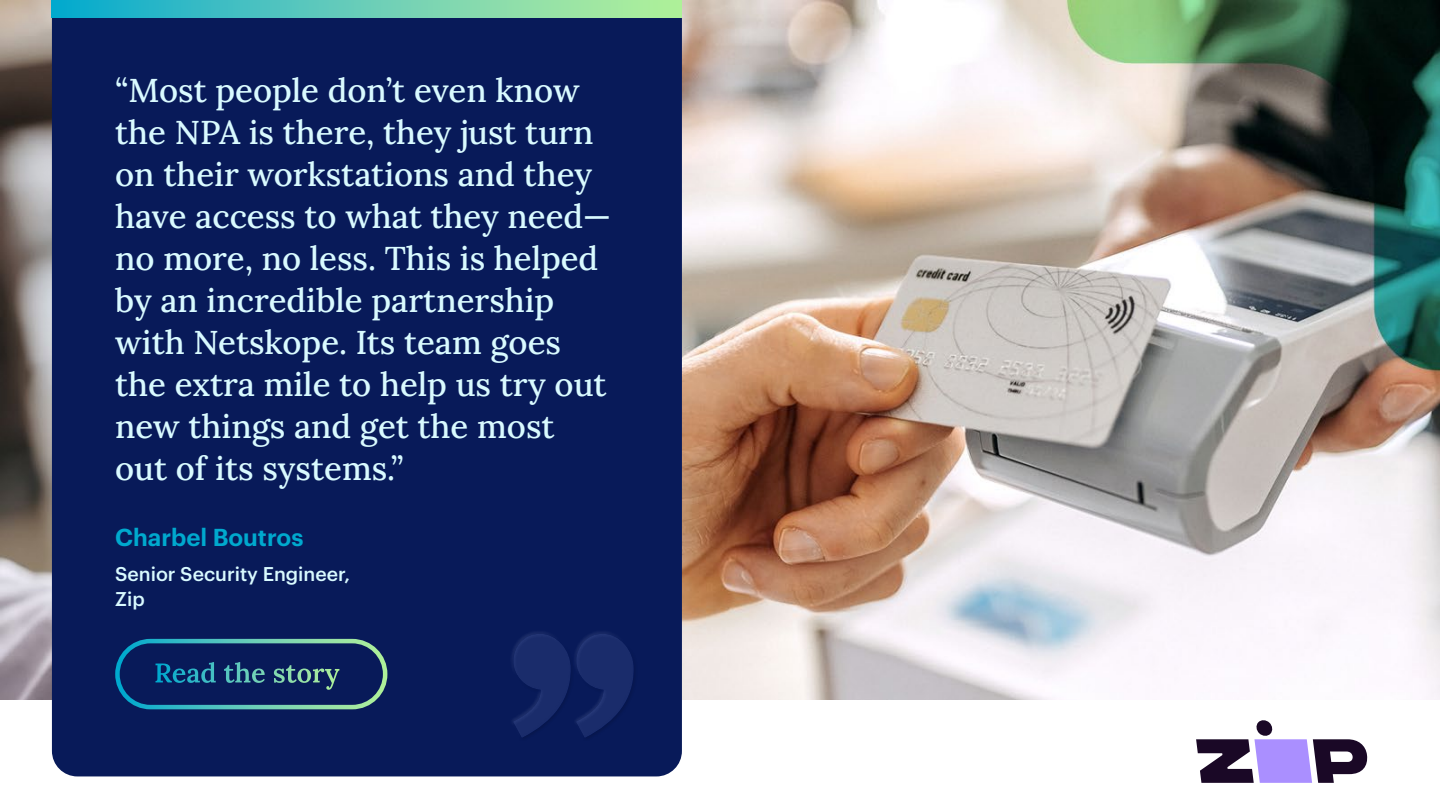
<style>
.page{position:relative;width:1440px;height:810px;background:#fff}
.page>*{position:absolute;margin:0;border:0;box-sizing:border-box;transform-origin:0 0}
.t1{font:33px/42px "Lora";color:#d9faff}
.t2{font:600 24px "Graphik";color:#00a9ce}
.t3{font:500 19.5px/25.2px "Graphik";color:#d9faff}
</style>
<div class="page">
<img style="left:0;top:0;width:1440px;height:700px">
<div style="left:52px;top:17px;width:630px;height:759px;background:#081a59"></div>
<div style="left:52px;top:0;width:630px;height:17px;background:linear-gradient(to right,#0daad1,#bbf19c)"></div>
<div style="left:519px;top:647px;width:119px;height:94px;background:#d9faff;opacity:.75"></div>
<div style="left:509px;top:629px;width:118px;height:109px;background:#000;opacity:.75"></div>
<div style="left:115px;top:639px;width:272px;height:70px;border:4px solid #fff;border-radius:33px"></div>
<svg style="left:155px;top:662px;width:95px;height:21px;background:#17517d"></svg>
<svg style="left:1196px;top:720px;width:172px;height:63px"></svg>
<p class="t1" style="left:115px;top:67px;width:497px">“Most people don’t even know the NPA is there, they just turn on their workstations and they have access to what they need— no more, no less. This is helped by an incredible partnership with Netskope. Its team goes the extra mile to help us try out new things and get the most out of its systems.”</p>
<p class="t2" style="left:115px;top:519px;width:190px">Charbel Boutros</p>
<p class="t3" style="left:115px;top:559px;width:237px">Senior Security Engineer,<br>Zip</p>
</div>
